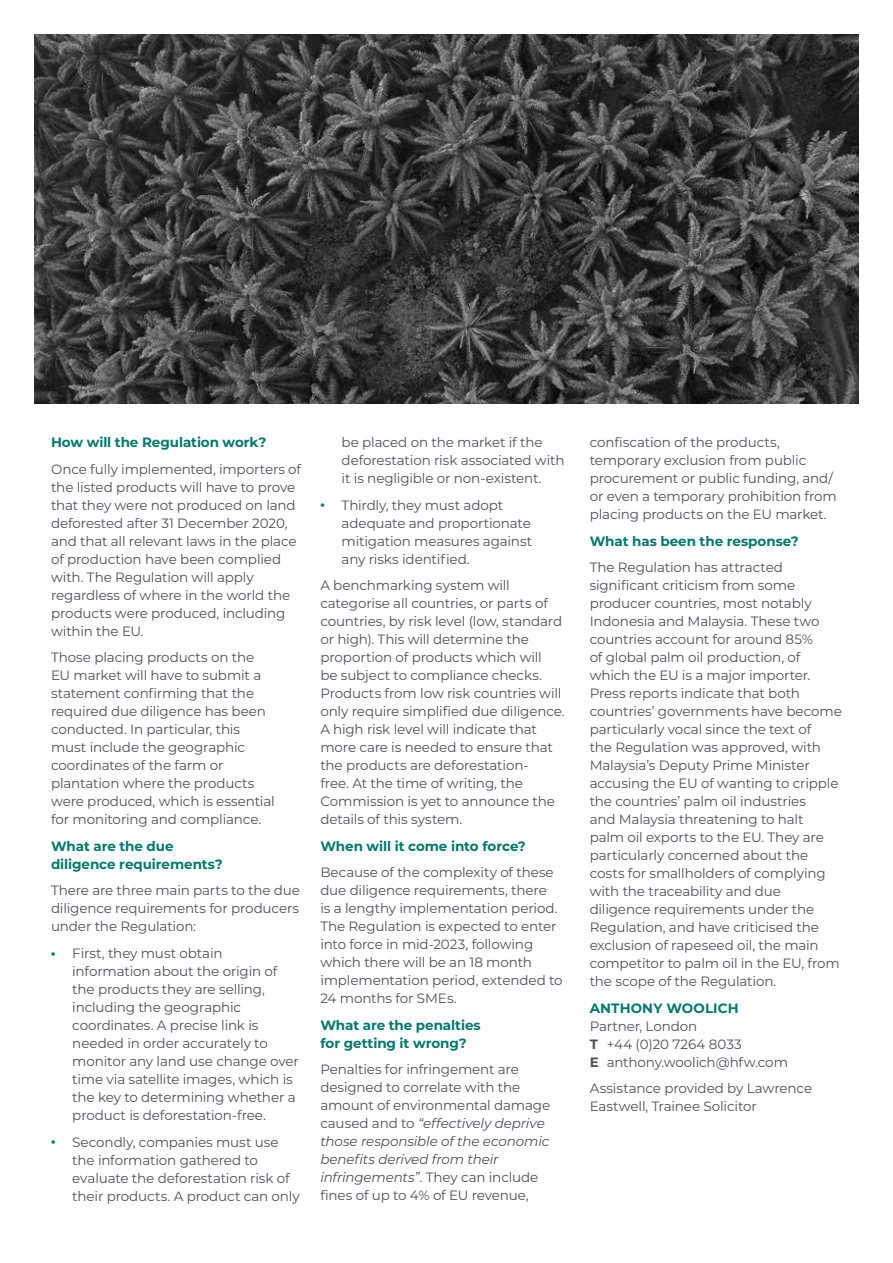
<style>
.page{position:relative;width:893px;height:1263px;background:#fff}
.page>*{position:absolute;margin:0;border:0;box-sizing:border-box;transform-origin:0 0}
.t1{font:13.5px/18px "Montserrat";letter-spacing:-.01em;color:#4b5159}
.t2{font:700 13.5px/18px "Montserrat";letter-spacing:-.005em;color:#00786c}
.t3{font:700 13.5px "Montserrat";letter-spacing:.015em;color:#00786c}
.s1{font-weight:900;font-size:10.5px;color:#00786c}
.s2{font-style:italic}
.s3{font-weight:700}
</style>
<div class="page">
<img style="left:34px;top:34px;width:825px;height:370px">
<p class="t2" style="left:51px;top:433px;width:217px">How will the Regulation work?</p>
<p class="t1" style="left:51px;top:460px;width:252px">Once fully implemented, importers of the listed products will have to prove that they were not produced on land deforested after 31 December 2020, and that all relevant laws in the place of production have been complied with. The Regulation will apply regardless of where in the world the products were produced, including within the EU.</p>
<p class="t1" style="left:51px;top:648px;width:225px">Those placing products on the<br>EU market will have to submit a statement confirming that the required due diligence has been conducted. In particular, this must include the geographic coordinates of the farm or plantation where the products were produced, which is essential for monitoring and compliance.</p>
<p class="t2" style="left:51px;top:836px;width:173px">What are the due diligence requirements?</p>
<p class="t1" style="left:51px;top:881px;width:250px;text-align:justify">There are three main parts to the due diligence requirements for producers under the Regulation:</p>
<p class="t1" style="left:72px;top:944px;width:228px;text-indent:-21px"><span class="s1">•</span> First, they must obtain information about the origin of the products they are selling, including the geographic coordinates. A precise link is needed in order accurately to monitor any land use change over time via satellite images, which is the key to determining whether a product is deforestation-free.</p>
<p class="t1" style="left:72px;top:1132px;width:229px;text-indent:-21px"><span class="s1">•</span> Secondly, companies must use the information gathered to evaluate the deforestation risk of their products. A product can only</p>
<p class="t1" style="left:342px;top:433px;width:225px">be placed on the market if the deforestation risk associated with it is negligible or non-existent.</p>
<p class="t1" style="left:342px;top:496px;width:192px;text-indent:-21px"><span class="s1">•</span> Thirdly, they must adopt adequate and proportionate mitigation measures against any risks identified.</p>
<p class="t1" style="left:320px;top:576px;width:246px">A benchmarking system will categorise all countries, or parts of countries, by risk level (low, standard or high). This will determine the proportion of products which will<br>be subject to compliance checks.<br>Products from low risk countries will only require simplified due diligence.<br>A high risk level will indicate that more care is needed to ensure that the products are deforestation-<br>free. At the time of writing, the Commission is yet to announce the details of this system.</p>
<p class="t2" style="left:320px;top:836px;width:207px">When will it come into force?</p>
<p class="t1" style="left:320px;top:863px;width:244px">Because of the complexity of these due diligence requirements, there<br>is a lengthy implementation period.<br>The Regulation is expected to enter into force in mid-2023, following which there will be an 18 month implementation period, extended to<br>24 months for SMEs.</p>
<p class="t2" style="left:320px;top:1015px;width:162px">What are the penalties for getting it wrong?</p>
<p class="t1" style="left:320px;top:1060px;width:231px">Penalties for infringement are designed to correlate with the amount of environmental damage caused and to <span class="s2">“effectively deprive those responsible of the economic benefits derived from their infringements”</span>. They can include fines of up to 4% of EU revenue,</p>
<p class="t1" style="left:590px;top:433px;width:249px">confiscation of the products, temporary exclusion from public procurement or public funding, and/ or even a temporary prohibition from placing products on the EU market.</p>
<p class="t2" style="left:590px;top:531px;width:210px">What has been the response?</p>
<p class="t1" style="left:590px;top:558px;width:254px">The Regulation has attracted significant criticism from some producer countries, most notably Indonesia and Malaysia. These two countries account for around 85%<br>of global palm oil production, of which the EU is a major importer.<br>Press reports indicate that both countries’ governments have become particularly vocal since the text of<br>the Regulation was approved, with Malaysia’s Deputy Prime Minister accusing the EU of wanting to cripple the countries’ palm oil industries<br>and Malaysia threatening to halt<br>palm oil exports to the EU. They are particularly concerned about the costs for smallholders of complying with the traceability and due diligence requirements under the Regulation, and have criticised the exclusion of rapeseed oil, the main competitor to palm oil in the EU, from the scope of the Regulation.</p>
<p class="t3" style="left:590px;top:998px;width:151px">ANTHONY WOOLICH</p>
<p class="t1" style="left:590px;top:1016px;width:200px">Partner, London<br><span class="s3">T</span> +44 (0)20 7264 8033<br><span class="s3">E</span> anthony.woolich@hfw.com</p>
<p class="t1" style="left:590px;top:1079px;width:224px">Assistance provided by Lawrence<br>Eastwell, Trainee Solicitor</p>
</div>
